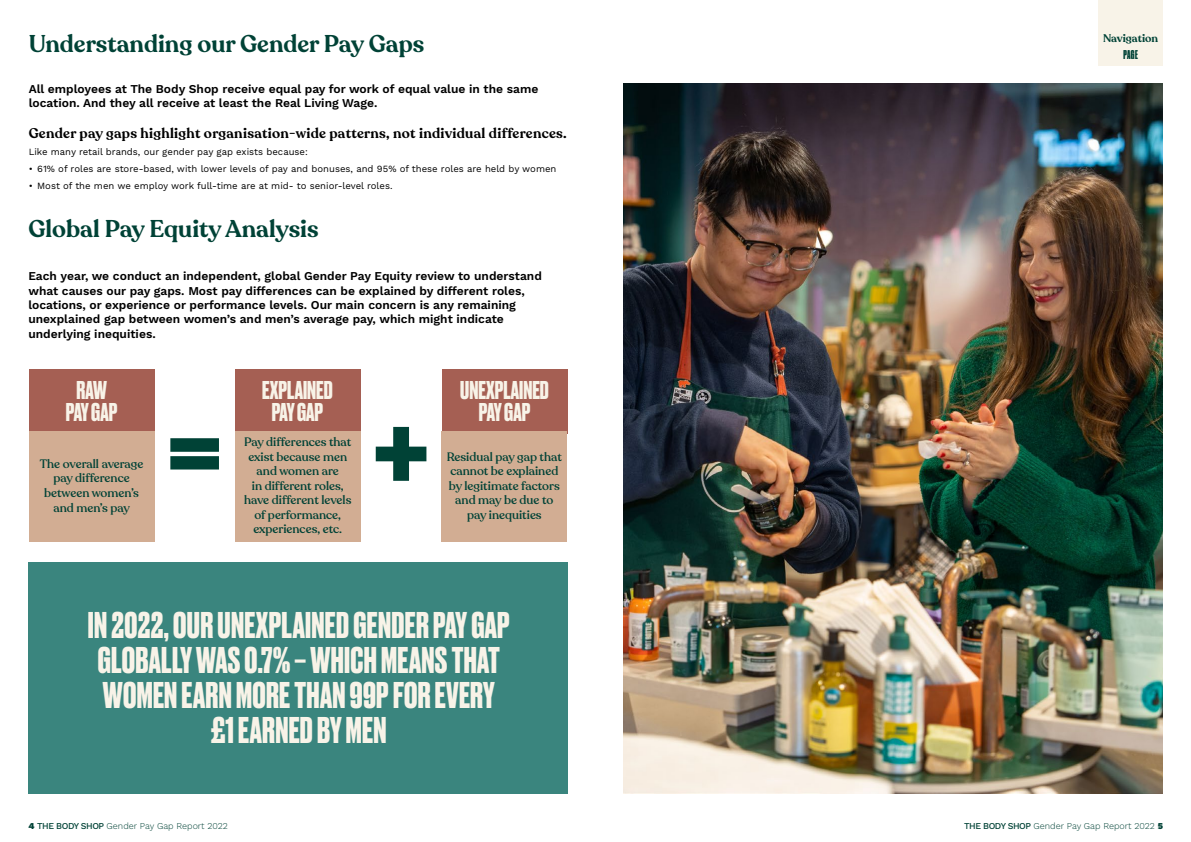
<style>
.page{position:relative;width:1191px;height:842px;background:#fff}
.page>*{position:absolute;margin:0;border:0;box-sizing:border-box;transform-origin:0 0}
.t1{font:700 161.4px "Druk";color:#004236}
.t2{font:700 35px/35px "Druk";letter-spacing:.01em;color:#f8f3e8;text-align:center}
.t3{font:700 24.2px/22.9px "Druk";color:#f8f3e8;text-align:center}
.t4{font:600 24px "Recoleta";color:#004236}
.t5{font:600 14px "Recoleta";letter-spacing:.02em;color:#000}
.t6{font:500 12.1px/14.5px "Recoleta";color:#004236;text-align:center}
.t7{font:600 12px/14.4px "Work Sans";color:#000}
.t8{font:12px "Druk Cond Super";color:#004236}
.t9{font:600 11px "Recoleta";color:#004236}
.t10{font:9.5px "Work Sans";color:#000}
.t11{font:300 9px "Work Sans";color:#004236}
.s1{font-weight:900}
.s2{font-weight:500}
</style>
<div class="page">
<div style="left:28px;top:563px;width:540px;height:231px;background:#3a857e"></div>
<img style="left:623px;top:84px;width:540px;height:710px">
<div style="left:235px;top:369px;width:125px;height:65px;background:#a55f53"></div>
<div style="left:442px;top:369px;width:125px;height:65px;background:#a55f53"></div>
<div style="left:29px;top:369px;width:125px;height:65px;background:#a55f53"></div>
<div style="left:29px;top:431px;width:125px;height:110px;background:#d2ad93"></div>
<div style="left:235px;top:431px;width:126px;height:110px;background:#d2ad93"></div>
<div style="left:442px;top:431px;width:125px;height:110px;background:#d2ad93"></div>
<div style="left:1098px;top:0;width:65px;height:65px;background:#f8f3e8"></div>
<h3 class="t4" style="left:29px;top:28px;width:397px">Understanding our Gender Pay Gaps</h3>
<p class="t7" style="left:29px;top:82px;width:511px">All employees at The Body Shop receive equal pay for work of equal value in the same location. And they all receive at least the Real Living Wage.</p>
<p class="t5" style="left:29px;top:124px;width:539px">Gender pay gaps highlight organisation-wide patterns, not individual differences.</p>
<p class="t10" style="left:29px;top:146px;width:281px">Like many retail brands, our gender pay gap exists because:</p>
<p class="t10" style="left:29px;top:163px;width:529px">• 61% of roles are store-based, with lower levels of pay and bonuses, and 95% of these roles are held by women</p>
<p class="t10" style="left:29px;top:180px;width:365px">• Most of the men we employ work full-time are at mid- to senior-level roles.</p>
<h3 class="t4" style="left:28px;top:214px;width:292px">Global Pay Equity Analysis</h3>
<p class="t7" style="left:28px;top:269px;width:515px">Each year, we conduct an independent, global Gender Pay Equity review to understand what causes our pay gaps. Most pay differences can be explained by different roles, locations, or experience or performance levels. Our main concern is any remaining unexplained gap between women’s and men’s average pay, which might indicate underlying inequities.</p>
<h3 class="t3" style="left:66px;top:377px;width:53px">RAW<br>PAY GAP</h3>
<p class="t6" style="left:40px;top:457px;width:105px">The overall average pay difference between women’s and men’s pay</p>
<h3 class="t3" style="left:262px;top:377px;width:72px">EXPLAINED<br>PAY GAP</h3>
<h3 class="t3" style="left:460px;top:377px;width:90px">UNEXPLAINED<br>PAY GAP</h3>
<h1 class="t1" style="left:168px;top:339px;width:262px">= +</h1>
<p class="t6" style="left:244px;top:435px;width:109px">Pay differences that exist because men and women are<br>in different roles, have different levels of performance, experiences, etc.</p>
<p class="t6" style="left:447px;top:450px;width:117px">Residual pay gap that cannot be explained by legitimate factors and may be due to</p>
<p class="t6" style="left:467px;top:508px;width:76px">pay inequities</p>
<h2 class="t2" style="left:88px;top:606px;width:423px">IN 2022, OUR UNEXPLAINED GENDER PAY GAP<br>GLOBALLY WAS 0.7% – WHICH MEANS THAT<br>WOMEN EARN MORE THAN 99P FOR EVERY £1 EARNED BY MEN</h2>
<p class="t9" style="left:1103px;top:31px;width:57px">Navigation</p>
<p class="t8" style="left:1123px;top:47px;width:16px">PAGE</p>
<p class="t11" style="left:28px;top:821px;width:201px"><span class="s1">4</span> <span class="s2">THE BODY SHOP</span> Gender Pay Gap Report 2022</p>
<p class="t11" style="left:964px;top:821px;width:200px"><span class="s2">THE BODY SHOP</span> Gender Pay Gap Report 2022 <span class="s1">5</span></p>
</div>
